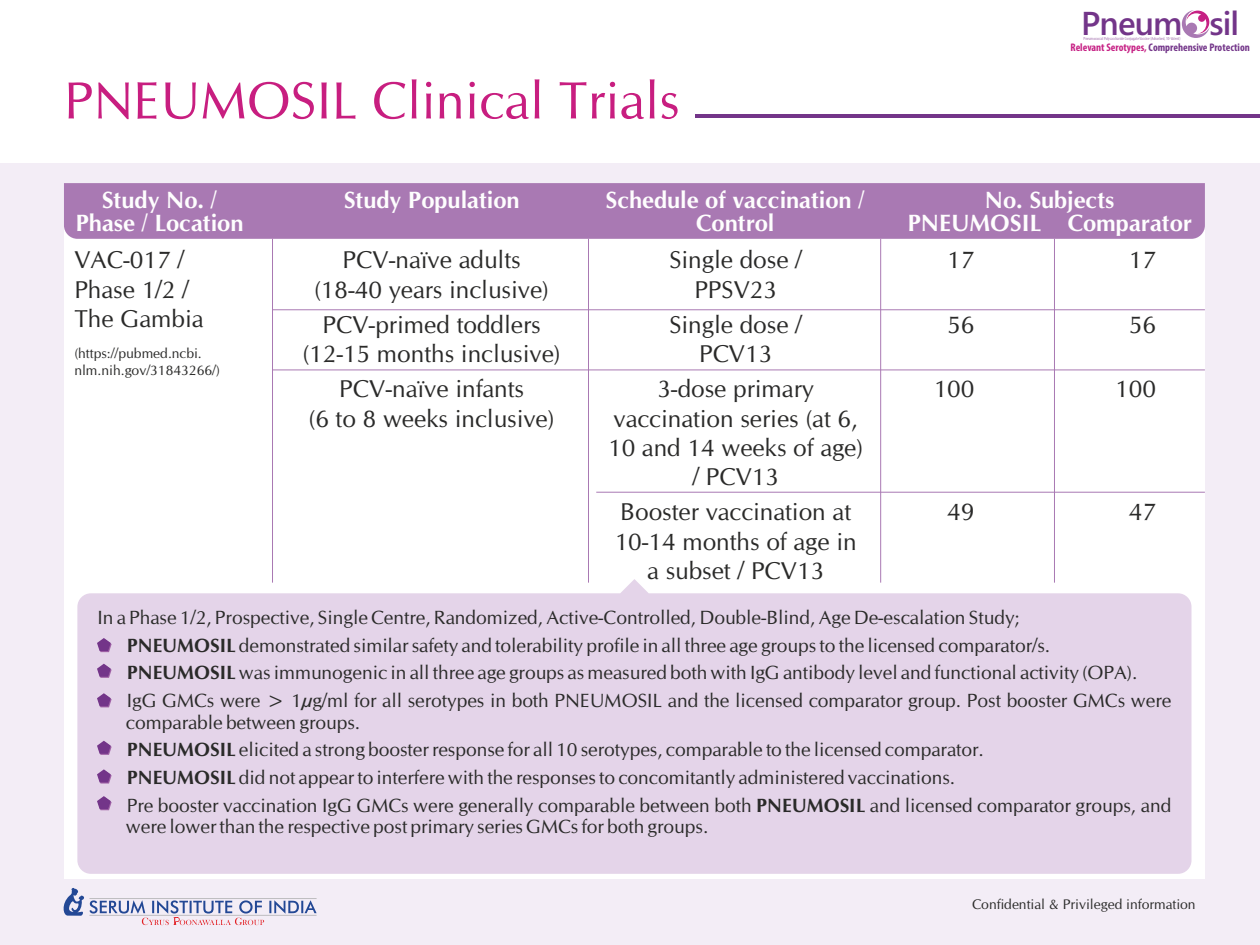
<style>
.page{position:relative;width:1260px;height:945px;background:#fff}
.page>*{position:absolute;margin:0;border:0;box-sizing:border-box;transform-origin:0 0}
.t1{font:52.5px "CG Omega";color:#c81e80}
.t2{font:600 33.07px "Segoe UI";letter-spacing:-.03em;color:#733589}
.t3{font:24.5px/29.2px "CG Omega";color:#2a2a29;text-align:center}
.t4{font:700 23.62px/22.6px "CG Omega";color:#fefefe;text-align:center}
.t5{font:19.25px/27.7px "CG Omega";color:#2a2a29}
.t6{font:14px/16.8px "CG Omega";color:#2a2a29}
.t7{font:700 condensed 11.03px "Myriad Pro";color:#733589}
.t8{font:condensed 4.55px "Myriad Pro";color:#a979b3}
.s1{color:#c62084}
.s2{font-weight:700}
</style>
<div class="page">
<div style="left:0;top:163px;width:1260px;height:782px;background:#f3edf6"></div>
<svg style="left:1182px;top:10px;width:28px;height:28px"></svg>
<svg style="left:63px;top:888px;width:254px;height:37px"></svg>
<hr style="left:695px;top:114px;width:565px;height:4px;background:#733589">
<div style="left:64px;top:203px;width:1141px;height:676px;background:#fff"></div>
<div style="left:77px;top:579px;width:1114px;height:295px;background:#e4d4e9"></div>
<div style="left:64px;top:183px;width:1141px;height:56px;background:#a979b3"></div>
<hr style="left:273px;top:309px;width:932px;height:1px;background:#a979b3">
<hr style="left:273px;top:369px;width:932px;height:1px;background:#a979b3">
<hr style="left:596px;top:492px;width:609px;height:1px;background:#a979b3">
<hr style="left:272px;top:239px;width:1px;height:344px;background:#a979b3">
<hr style="left:588px;top:239px;width:1px;height:344px;background:#a979b3">
<hr style="left:880px;top:239px;width:1px;height:344px;background:#a979b3">
<hr style="left:1054px;top:239px;width:1px;height:344px;background:#a979b3">
<svg style="left:97px;top:638px;width:15px;height:14px"></svg>
<svg style="left:97px;top:664px;width:15px;height:14px"></svg>
<svg style="left:97px;top:693px;width:15px;height:14px"></svg>
<svg style="left:97px;top:741px;width:15px;height:14px"></svg>
<svg style="left:97px;top:769px;width:15px;height:15px"></svg>
<svg style="left:97px;top:796px;width:15px;height:14px"></svg>
<h1 class="t1" style="left:64px;top:79px;width:617px">PNEUMOSIL Clinical Trials</h1>
<h2 class="t2" style="left:1081px;top:11px;width:159px">Pneum sil</h2>
<p class="t8" style="left:1084px;top:36px;width:98px">Pneumococcal Polysaccharide Conjugate Vaccine (Adsorbed, 10-Valent)</p>
<p class="t7" style="left:1070px;top:43px;width:181px"><span class="s1">Relevant Serotypes,</span> Comprehensive Protection</p>
<p class="t4" style="left:75px;top:190px;width:170px">Study No. /<br>Phase / Location</p>
<p class="t4" style="left:344px;top:190px;width:177px">Study Population</p>
<p class="t4" style="left:606px;top:190px;width:261px">Schedule of vaccination /<br>Control</p>
<p class="t3" style="left:74px;top:247px;width:131px;text-align:left">VAC-017 /<br>Phase 1/2 /<br>The Gambia</p>
<p class="t4" style="left:907px;top:190px;width:286px">No. Subjects<br>PNEUMOSIL Comparator</p>
<p class="t3" style="left:669px;top:247px;width:134px">Single dose /<br>PPSV23</p>
<p class="t3" style="left:669px;top:312px;width:134px">Single dose /<br>PCV13</p>
<p class="t3" style="left:608px;top:376px;width:257px">3-dose primary vaccination series (at 6,<br>10 and 14 weeks of age) / PCV13</p>
<p class="t3" style="left:615px;top:499px;width:244px">Booster vaccination at<br>10-14 months of age in a subset / PCV13</p>
<p class="t5" style="left:127px;top:605px;width:1046px;text-indent:-29px">In a Phase 1/2, Prospective, Single Centre, Randomized, Active-Controlled, Double-Blind, Age De-escalation Study;<br><span class="s2">PNEUMOSIL</span> demonstrated similar safety and tolerability profile in all three age groups to the licensed comparator/s.<br><span class="s2">PNEUMOSIL</span> was immunogenic in all three age groups as measured both with IgG antibody level and functional activity (OPA).<br>IgG GMCs were &gt; 1µg/ml for all serotypes in both PNEUMOSIL and the licensed comparator group. Post booster GMCs were</p>
<p class="t5" style="left:126px;top:710px;width:1047px">comparable between groups.<br><span class="s2">PNEUMOSIL</span> elicited a strong booster response for all 10 serotypes, comparable to the licensed comparator.<br><span class="s2">PNEUMOSIL</span> did not appear to interfere with the responses to concomitantly administered vaccinations.<br>Pre booster vaccination IgG GMCs were generally comparable between both <span class="s2">PNEUMOSIL</span> and licensed comparator groups, and</p>
<p class="t5" style="left:126px;top:814px;width:584px">were lower than the respective post primary series GMCs for both groups.</p>
<p class="t3" style="left:314px;top:247px;width:236px">PCV-naïve adults (18-40 years inclusive)</p>
<p class="t3" style="left:302px;top:312px;width:260px">PCV-primed toddlers (12-15 months inclusive)</p>
<p class="t3" style="left:309px;top:376px;width:248px">PCV-naïve infants<br>(6 to 8 weeks inclusive)</p>
<p class="t3" style="left:947px;top:247px;width:29px">17</p>
<p class="t3" style="left:1129px;top:247px;width:29px">17</p>
<p class="t3" style="left:947px;top:312px;width:29px">56</p>
<p class="t3" style="left:1129px;top:312px;width:29px">56</p>
<p class="t6" style="left:74px;top:346px;width:147px">(https://pubmed.ncbi. nlm.nih.gov/31843266/)</p>
<p class="t3" style="left:934px;top:376px;width:42px">100</p>
<p class="t3" style="left:1115px;top:376px;width:42px">100</p>
<p class="t3" style="left:947px;top:499px;width:29px">49</p>
<p class="t3" style="left:1129px;top:499px;width:29px">47</p>
<p class="t6" style="left:972px;top:897px;width:225px">Confidential &amp; Privileged information</p>
</div>
